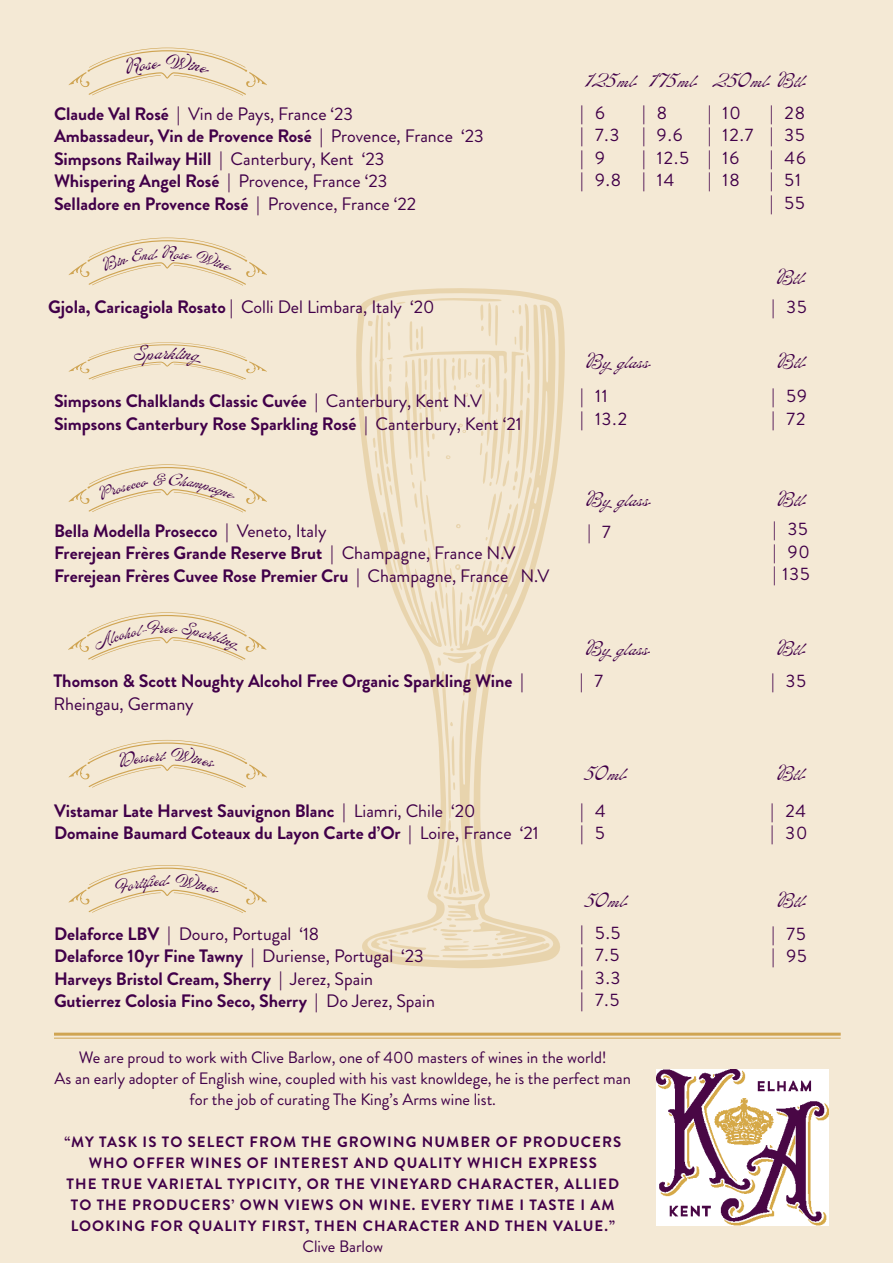
<style>
.page{position:relative;width:893px;height:1263px;background:#f4e9d5}
.page>*{position:absolute;margin:0;border:0;box-sizing:border-box;transform-origin:0 0}
.t1{font:19.5px "ED Lavonia";letter-spacing:.02em;color:#410049}
.t2{font:700 18px/22.5px "Brandon Grotesque";color:#410049}
.t3{font:18px "Brandon Grotesque";letter-spacing:.045em;color:#410049}
.t4{font:18px "Brandon Grotesque";color:#410049}
.t5{font:17.25px "ED Lavonia";color:#410049}
.t6{font:16.5px/21px "Brandon Grotesque";color:#410049;text-align:center}
.t7{font:16.5px "ED Lavonia";color:#410049}
.t8{font:700 15px/21px "Brandon Grotesque";letter-spacing:.07em;color:#410049;text-align:center}
.s1{font-weight:700}
.s2{font-weight:400}
</style>
<div class="page">
<svg style="left:356px;top:288px;width:209px;height:680px"></svg>
<img style="left:657px;top:1069px;width:172px;height:156px">
<hr style="left:54px;top:1033px;width:787px;height:3px;background:#cfa452">
<hr style="left:54px;top:1038px;width:787px;height:1px;background:#cfa452">
<svg style="left:68px;top:48px;width:199px;height:48px"></svg>
<svg style="left:68px;top:342px;width:199px;height:38px"></svg>
<svg style="left:68px;top:740px;width:199px;height:48px"></svg>
<svg style="left:68px;top:865px;width:199px;height:48px"></svg>
<svg style="left:68px;top:612px;width:199px;height:48px"></svg>
<svg style="left:68px;top:464px;width:199px;height:48px"></svg>
<svg style="left:68px;top:238px;width:199px;height:48px"></svg>
<p class="t4" style="left:54px;top:101px;width:301px"><span class="s1">Claude Val Rosé |</span> Vin de Pays, France ‘23</p>
<p class="t2" style="left:54px;top:125px;width:431px">Ambassadeur, Vin de Provence Rosé | <span class="s2">Provence, France ‘23</span></p>
<p class="t2" style="left:54px;top:148px;width:332px">Simpsons Railway Hill | <span class="s2">Canterbury, Kent ‘23</span></p>
<p class="t2" style="left:54px;top:170px;width:335px">Whispering Angel Rosé | <span class="s2">Provence, France ‘23</span></p>
<p class="t2" style="left:54px;top:193px;width:364px">Selladore en Provence Rosé | <span class="s2">Provence, France ‘22</span></p>
<p class="t7" style="left:163px;top:243px;width:13px">R</p>
<p class="t2" style="left:48px;top:296px;width:388px">Gjola, Caricagiola Rosato | <span class="s2">Colli Del Limbara, Italy ‘20</span></p>
<p class="t1" style="left:163px;top:341px;width:6px">r</p>
<p class="t2" style="left:54px;top:390px;width:430px">Simpsons Chalklands Classic Cuvée | <span class="s2">Canterbury, Kent N.V</span></p>
<p class="t2" style="left:54px;top:413px;width:469px">Simpsons Canterbury Rose Sparkling Rosé | <span class="s2">Canterbury, Kent ‘21</span></p>
<p class="t2" style="left:54px;top:519px;width:274px">Bella Modella Prosecco | <span class="s2">Veneto, Italy</span></p>
<p class="t2" style="left:54px;top:542px;width:463px">Frerejean Frères Grande Reserve Brut | <span class="s2">Champagne, France N.V</span></p>
<p class="t2" style="left:54px;top:564px;width:497px">Frerejean Frères Cuvee Rose Premier Cru | <span class="s2">Champagne, France N.V</span></p>
<p class="t5" style="left:164px;top:617px;width:7px">e</p>
<p class="t1" style="left:587px;top:69px;width:219px">125ml 175ml 250ml Btl</p>
<p class="t3" style="left:580px;top:100px;width:26px">| 6</p>
<p class="t3" style="left:580px;top:123px;width:41px">| 7.3</p>
<p class="t3" style="left:580px;top:145px;width:26px">| 9</p>
<p class="t3" style="left:580px;top:168px;width:42px">| 9.8</p>
<p class="t3" style="left:642px;top:100px;width:27px">| 8</p>
<p class="t3" style="left:642px;top:123px;width:42px">| 9.6</p>
<p class="t3" style="left:642px;top:145px;width:48px">| 12.5</p>
<p class="t3" style="left:642px;top:168px;width:34px">| 14</p>
<p class="t3" style="left:708px;top:100px;width:35px">| 10</p>
<p class="t3" style="left:708px;top:123px;width:47px">| 12.7</p>
<p class="t3" style="left:708px;top:145px;width:33px">| 16</p>
<p class="t3" style="left:708px;top:168px;width:34px">| 18</p>
<p class="t3" style="left:770px;top:100px;width:37px">| 28</p>
<p class="t3" style="left:770px;top:123px;width:37px">| 35</p>
<p class="t3" style="left:770px;top:145px;width:38px">| 46</p>
<p class="t3" style="left:770px;top:168px;width:33px">| 51</p>
<p class="t3" style="left:770px;top:190px;width:37px">| 55</p>
<p class="t1" style="left:777px;top:266px;width:27px">Btl</p>
<p class="t3" style="left:772px;top:294px;width:37px">| 35</p>
<p class="t1" style="left:587px;top:350px;width:64px">By glass</p>
<p class="t1" style="left:778px;top:350px;width:27px">Btl</p>
<p class="t3" style="left:772px;top:383px;width:37px">| 59</p>
<p class="t3" style="left:772px;top:406px;width:35px">| 72</p>
<p class="t3" style="left:580px;top:383px;width:29px">| 11</p>
<p class="t3" style="left:580px;top:406px;width:48px">| 13.2</p>
<p class="t1" style="left:587px;top:488px;width:64px">By glass</p>
<p class="t1" style="left:778px;top:488px;width:27px">Btl</p>
<p class="t3" style="left:587px;top:519px;width:25px">| 7</p>
<p class="t3" style="left:773px;top:517px;width:37px">| 35</p>
<p class="t3" style="left:773px;top:539px;width:39px">| 90</p>
<p class="t3" style="left:773px;top:562px;width:38px">| 135</p>
<p class="t1" style="left:586px;top:637px;width:64px">By glass</p>
<p class="t1" style="left:777px;top:637px;width:27px">Btl</p>
<p class="t3" style="left:771px;top:669px;width:37px">| 35</p>
<p class="t2" style="left:53px;top:670px;width:472px">Thomson &amp; Scott Noughty Alcohol Free Organic Sparkling Wine |<br><span class="s2">Rheingau, Germany</span></p>
<p class="t3" style="left:580px;top:669px;width:25px">| 7</p>
<p class="t2" style="left:54px;top:800px;width:423px">Vistamar Late Harvest Sauvignon Blanc | <span class="s2">Liamri, Chile ‘20</span></p>
<p class="t2" style="left:54px;top:822px;width:486px">Domaine Baumard Coteaux du Layon Carte d’Or | <span class="s2">Loire, France ‘21</span></p>
<p class="t4" style="left:54px;top:921px;width:267px"><span class="s1">Delaforce LBV |</span> Douro, Portugal ‘18</p>
<p class="t2" style="left:54px;top:945px;width:371px">Delaforce 10yr Fine Tawny | <span class="s2">Duriense, Portugal ‘23</span></p>
<p class="t2" style="left:54px;top:967px;width:321px">Harveys Bristol Cream, Sherry | <span class="s2">Jerez, Spain</span></p>
<p class="t2" style="left:54px;top:990px;width:382px">Gutierrez Colosia Fino Seco, Sherry | <span class="s2">Do Jerez, Spain</span></p>
<p class="t1" style="left:586px;top:762px;width:40px">50ml</p>
<p class="t1" style="left:777px;top:762px;width:27px">Btl</p>
<p class="t3" style="left:771px;top:798px;width:37px">| 24</p>
<p class="t3" style="left:771px;top:821px;width:38px">| 30</p>
<p class="t3" style="left:580px;top:798px;width:27px">| 4</p>
<p class="t3" style="left:580px;top:821px;width:26px">| 5</p>
<p class="t1" style="left:587px;top:890px;width:40px">50ml</p>
<p class="t1" style="left:778px;top:890px;width:27px">Btl</p>
<p class="t3" style="left:772px;top:921px;width:36px">| 75</p>
<p class="t3" style="left:772px;top:943px;width:37px">| 95</p>
<p class="t3" style="left:580px;top:920px;width:42px">| 5.5</p>
<p class="t3" style="left:580px;top:942px;width:41px">| 7.5</p>
<p class="t3" style="left:580px;top:965px;width:42px">| 3.3</p>
<p class="t3" style="left:580px;top:987px;width:41px">| 7.5</p>
<p class="t6" style="left:79px;top:1047px;width:530px">We are proud to work with Clive Barlow, one of 400 masters of wines in the world!</p>
<p class="t6" style="left:55px;top:1068px;width:578px">As an early adopter of English wine, coupled with his vast knowldege, he is the perfect man for the job of curating The King’s Arms wine list.</p>
<p class="t8" style="left:64px;top:1131px;width:558px">“MY TASK IS TO SELECT FROM THE GROWING NUMBER OF PRODUCERS<br>WHO OFFER WINES OF INTEREST AND QUALITY WHICH EXPRESS</p>
<p class="t8" style="left:67px;top:1173px;width:554px;text-align:left">THE TRUE VARIETAL TYPICITY, OR THE VINEYARD CHARACTER, ALLIED<br>TO THE PRODUCERS’ OWN VIEWS ON WINE. EVERY TIME I TASTE I AM<br>LOOKING FOR QUALITY FIRST, THEN CHARACTER AND THEN VALUE.”</p>
<p class="t6" style="left:303px;top:1236px;width:82px">Clive Barlow</p>
</div>
